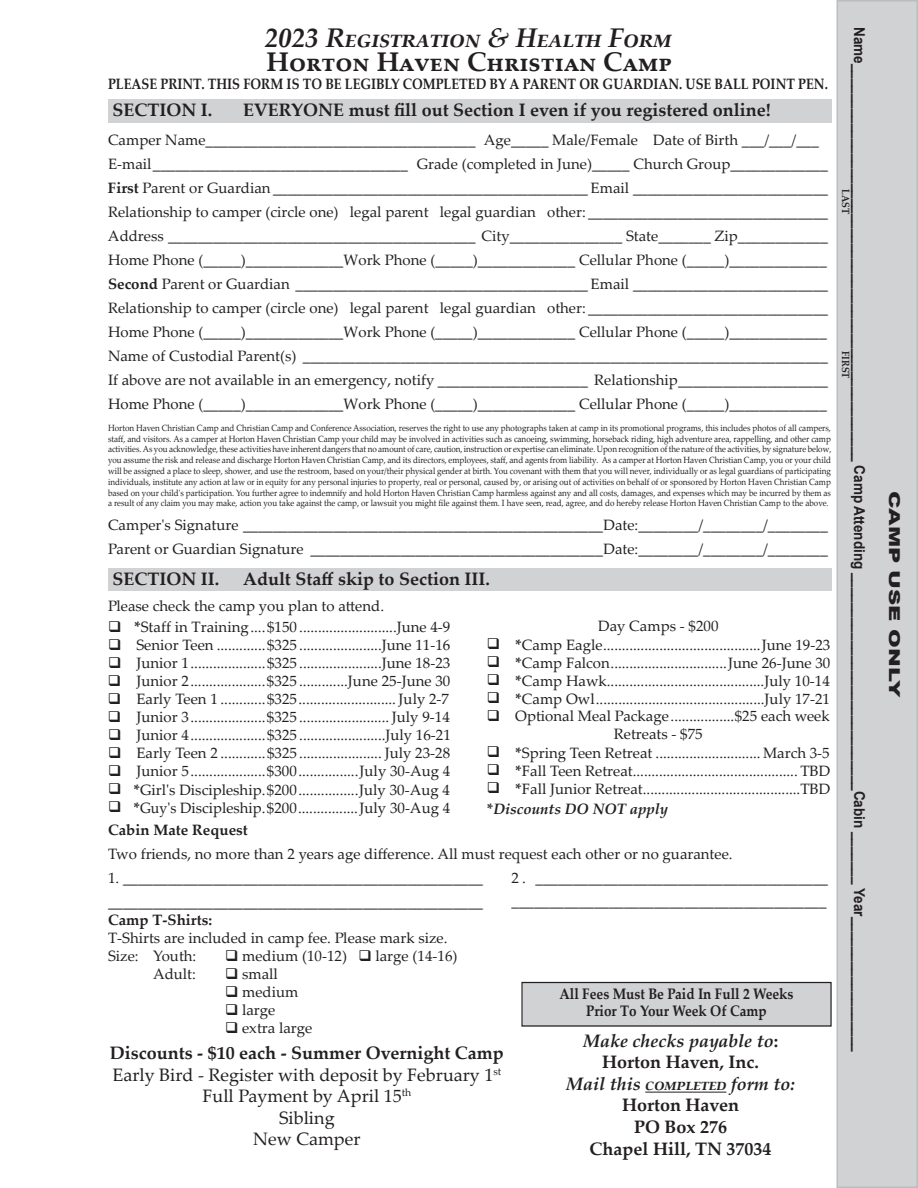
<style>
.page{position:relative;width:918px;height:1188px;background:#fff}
.page>*{position:absolute;margin:0;border:0;box-sizing:border-box;transform-origin:0 0}
.t1{font:italic 700 27px "Palatino Linotype";color:#231f20}
.t2{font:700 27px "Palatino Linotype";color:#231f20}
.t3{font:700 18px/21.6px "Palatino Linotype";color:#231f20;text-align:center}
.t4{font:18px/21.6px "Palatino Linotype";color:#231f20;text-align:center}
.t5{font:italic 700 18px/21.6px "Palatino Linotype";color:#231f20;text-align:center}
.t6{font:700 15.15px/17px "Palatino Linotype";color:#231f20;text-align:center;scale:.89 1}
.t7{font:15px/24px "Palatino Linotype";color:#231f20}
.t8{font:700 15px "Arial";color:#231f20;scale:.9 1}
.t9{font:700 15px "Palatino Linotype";color:#231f20;scale:.86 1}
.t10{font:15px "Palatino Linotype";color:#231f20;scale:.95 1}
.t11{font:700 15px "Palatino Linotype";color:#231f20}
.t12{font:italic 700 15px "Palatino Linotype";color:#231f20}
.t13{font:900 15px "Arial";color:#231f20;scale:1.5 1}
.t14{font:700 10.5px "Palatino Linotype";color:#231f20;scale:.9 1}
.t15{font:9px/10.8px "Palatino Linotype";color:#231f20;text-align:justify;scale:.9 1}
.s1{color:#fff}
.s2{font-weight:700}
.s3{font-style:normal}
</style>
<div class="page">
<div style="left:837px;top:1px;width:80px;height:1186px;background:#d1d2d4"></div>
<div style="left:837px;top:0;width:81px;height:1188px;border:2px solid #bcbdc0"></div>
<hr style="left:645px;top:1092px;width:81px;height:1px;background:#231f20">
<div style="left:108px;top:100px;width:723px;height:23px;background:#d1d2d4"></div>
<div style="left:108px;top:568px;width:723px;height:23px;background:#d1d2d4"></div>
<div style="left:522px;top:983px;width:309px;height:43px;background:#d1d2d4"></div>
<div style="left:521px;top:982px;width:311px;height:45px;border:1px solid #231f20"></div>
<h1 class="t1" style="left:265px;top:26px;width:408px">2023 Registration &amp; Health Form</h1>
<h1 class="t2" style="left:267px;top:42px;width:407px">Horton Haven Christian Camp</h1>
<p class="t9" style="left:108px;top:73px;width:839px">PLEASE PRINT. THIS FORM IS TO BE LEGIBLY COMPLETED BY A PARENT OR GUARDIAN. USE BALL POINT PEN.</p>
<p class="t3" style="left:112px;top:99px;width:101px">SECTION I.</p>
<p class="t3" style="left:243px;top:99px;width:529px">EVERYONE must fill out Section I even if you registered online!</p>
<p class="t7" style="left:108px;top:130px;width:722px;text-align:justify">Camper Name____________________________________ Age_____ Male/Female Date of Birth ___/___/___ <span class="s1">x </span>E-mail __________________________________ Grade (completed in June)_____ Church Group_____________ <span class="s2">First</span> Parent or Guardian __________________________________________ Email __________________________ Relationship to camper (circle one) legal parent legal guardian other: ________________________________ Address _________________________________________ City_______________ State_______ Zip____________ Home Phone (_____)_____________Work Phone (_____)_____________ Cellular Phone (_____)_____________ <span class="s2">Second</span> Parent or Guardian _______________________________________ Email __________________________ Relationship to camper (circle one) legal parent legal guardian other: ________________________________ Home Phone (_____)_____________Work Phone (_____)_____________ Cellular Phone (_____)_____________ Name of Custodial Parent(s) ______________________________________________________________________ If above are not available in an emergency, notify ____________________ Relationship____________________ Home Phone (_____)_____________Work Phone (_____)_____________ Cellular Phone (_____)_____________</p>
<p class="t15" style="left:108px;top:423px;width:805px">Horton Haven Christian Camp and Christian Camp and Conference Association, reserves the right to use any photographs taken at camp in its promotional programs, this includes photos of all campers, staff, and visitors. As a camper at Horton Haven Christian Camp your child may be involved in activities such as canoeing, swimming, horseback riding, high adventure area, rappelling, and other camp activities. As you acknowledge, these activities have inherent dangers that no amount of care, caution, instruction or expertise can eliminate. Upon recognition of the nature of the activities, by signature below, you assume the risk and release and discharge Horton Haven Christian Camp, and its directors, employees, staff, and agents from liability. As a camper at Horton Haven Christian Camp, you or your child will be assigned a place to sleep, shower, and use the restroom, based on your/their physical gender at birth. You covenant with them that you will never, individually or as legal guardians of participating individuals, institute any action at law or in equity for any personal injuries to property, real or personal, caused by, or arising out of activities on behalf of or sponsored by Horton Haven Christian Camp based on your child's participation. You further agree to indemnify and hold Horton Haven Christian Camp harmless against any and all costs, damages, and expenses which may be incurred by them as a result of any claim you may make, action you take against the camp, or lawsuit you might file against them. I have seen, read, agree, and do hereby release Horton Haven Christian Camp to the above.</p>
<p class="t7" style="left:108px;top:515px;width:721px">Camper's Signature ________________________________________________Date:________/________/________<br>Parent or Guardian Signature _______________________________________Date:________/________/________</p>
<p class="t3" style="left:112px;top:567px;width:108px">SECTION II.</p>
<p class="t3" style="left:243px;top:567px;width:249px">Adult Staff skip to Section III.</p>
<p class="t7" style="left:108px;top:593px;width:278px">Please check the camp you plan to attend.</p>
<p class="t7" style="left:108px;top:617px;width:344px">❑ <span class="s2">*</span>Staff in Training....$150 ..........................June 4-9</p>
<p class="t7" style="left:108px;top:634px;width:344px">❑ Senior Teen .............$325 ......................June 11-16</p>
<p class="t7" style="left:108px;top:652px;width:344px">❑ Junior 1....................$325 ......................June 18-23</p>
<p class="t7" style="left:108px;top:668px;width:344px">❑ Junior 2 ....................$325 .............June 25-June 30</p>
<p class="t7" style="left:108px;top:688px;width:343px">❑ Early Teen 1 ............$325.......................... July 2-7</p>
<p class="t7" style="left:108px;top:706px;width:343px">❑ Junior 3....................$325 ........................ July 9-14</p>
<p class="t7" style="left:108px;top:724px;width:344px">❑ Junior 4....................$325 .......................July 16-21</p>
<p class="t7" style="left:108px;top:740px;width:344px">❑ Early Teen 2 ............$325 ...................... July 23-28</p>
<p class="t7" style="left:108px;top:758px;width:344px">❑ Junior 5 ....................$300................July 30-Aug 4</p>
<p class="t7" style="left:108px;top:780px;width:344px">❑ <span class="s2">*</span>Girl's Discipleship.$200................July 30-Aug 4</p>
<p class="t10" style="left:108px;top:802px;width:362px">❑ <span class="s2">*</span>Guy's Discipleship.$200................July 30-Aug 4</p>
<p class="t7" style="left:598px;top:614px;width:122px">Day Camps - $200</p>
<p class="t7" style="left:487px;top:635px;width:345px">❑ <span class="s2">*</span>Camp Eagle..........................................June 19-23</p>
<p class="t7" style="left:487px;top:653px;width:345px">❑ <span class="s2">*</span>Camp Falcon...............................June 26-June 30</p>
<p class="t7" style="left:487px;top:668px;width:344px">❑ <span class="s2">*</span>Camp Hawk..........................................July 10-14</p>
<p class="t7" style="left:487px;top:686px;width:345px">❑ <span class="s2">*</span>Camp Owl .............................................July 17-21</p>
<p class="t7" style="left:487px;top:709px;width:344px;line-height:18px;text-align:center">❑ Optional Meal Package .................$25 each week<br>Retreats - $75</p>
<p class="t7" style="left:487px;top:743px;width:344px">❑ <span class="s2">*</span>Spring Teen Retreat ............................ March 3-5</p>
<p class="t7" style="left:487px;top:761px;width:345px">❑ <span class="s2">*</span>Fall Teen Retreat............................................ TBD</p>
<p class="t12" style="left:487px;top:803px;width:183px"><span class="s3">*</span>Discounts DO NOT apply</p>
<p class="t7" style="left:487px;top:779px;width:345px">❑ <span class="s2">*</span>Fall Junior Retreat..........................................TBD</p>
<p class="t11" style="left:108px;top:819px;width:141px">Cabin Mate Request</p>
<p class="t7" style="left:108px;top:841px;width:626px">Two friends, no more than 2 years age difference. All must request each other or no guarantee.</p>
<p class="t7" style="left:108px;top:865px;width:376px">1. ________________________________________________</p>
<p class="t7" style="left:512px;top:865px;width:318px">2 . _______________________________________</p>
<p class="t7" style="left:108px;top:891px;width:376px">__________________________________________________</p>
<p class="t7" style="left:512px;top:889px;width:317px">__________________________________________</p>
<p class="t11" style="left:108px;top:909px;width:106px">Camp T-Shirts:</p>
<p class="t7" style="left:108px;top:928px;width:341px;line-height:18px">T-Shirts are included in camp fee. Please mark size.<br>Size: Youth:</p>
<p class="t7" style="left:225px;top:943px;width:234px">❑ medium (10-12) ❑ large (14-16)</p>
<p class="t7" style="left:153px;top:963px;width:44px">Adult:</p>
<p class="t7" style="left:225px;top:963px;width:54px">❑ small</p>
<p class="t7" style="left:225px;top:981px;width:75px">❑ medium</p>
<p class="t7" style="left:225px;top:999px;width:52px">❑ large</p>
<p class="t7" style="left:225px;top:1017px;width:89px">❑ extra large</p>
<p class="t4" style="left:110px;top:1041px;width:396px"><span class="s2">Discounts - $10 each - Summer Overnight Camp<br></span>Early Bird - Register with deposit by February 1<sup>st<br></sup>Full Payment by April 15<sup>th<br></sup>Sibling<br>New Camper</p>
<p class="t6" style="left:559px;top:985px;width:265px">All Fees Must Be Paid In Full 2 Weeks<br>Prior To Your Week Of Camp</p>
<p class="t5" style="left:583px;top:1031px;width:197px">Make checks payable to<span class="s3">:<br>Horton Haven, Inc.</span></p>
<p class="t5" style="left:566px;top:1075px;width:230px">Mail this completed form to:</p>
<p class="t3" style="left:590px;top:1094px;width:183px">Horton Haven<br>PO Box 276<br>Chapel Hill, TN 37034</p>
<p class="t8" style="left:865px;top:27px;width:1140px;rotate:90deg">Name_____________________________________________________ Camp Attending _____________________________Cabin _______ Year__________________</p>
<p class="t14" style="left:853px;top:189px;width:29px;rotate:90deg">LAST</p>
<p class="t14" style="left:853px;top:351px;width:32px;rotate:90deg">FIRST</p>
<p class="t13" style="left:903px;top:491px;width:140px;rotate:90deg">CAMP USE ONLY</p>
</div>
